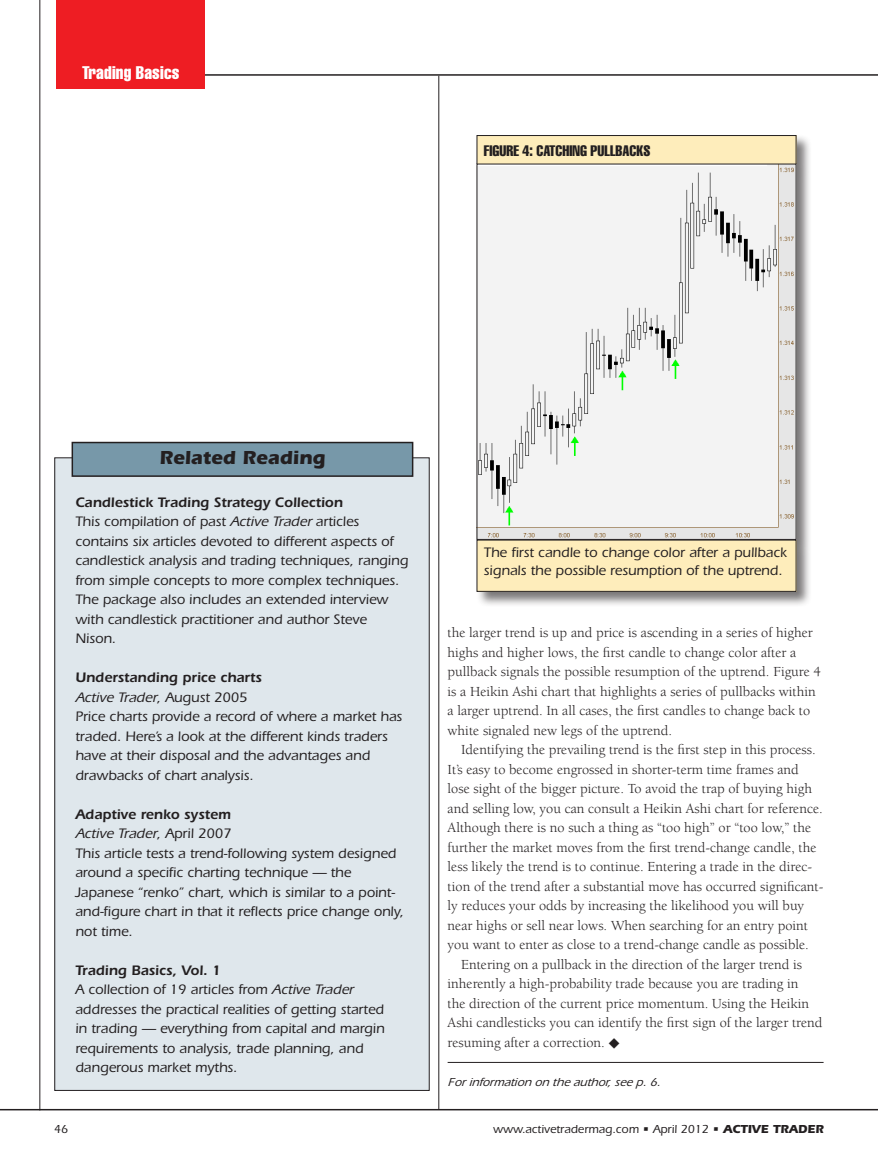
<style>
.page{position:relative;width:878px;height:1161px;background:#fff}
.page>*{position:absolute;margin:0;border:0;box-sizing:border-box;transform-origin:0 0}
.Deck_2__opening_trad{font:700 19.5px "ITC Eras Std";color:#231f20}
.t1{font:18px "Helvetica LT Std Comp";letter-spacing:.01em;color:#fff}
.Figure_Table_Titles{font:15px "Helvetica LT Std Comp";color:#231f20}
.Body_Copy__indent{font:14.25px/19.5px "Berkeley Std";color:#231f20}
.Deck_2__opening_trad-2{font:500 14.25px/19.5px "ITC Eras Std";color:#231f20}
.Body_Copy__no_indent{font:14.25px/19.5px "Berkeley Std";color:#231f20}
.Deck_2__opening_trad-3{font:600 14.25px "ITC Eras Std";color:#231f20}
.Captions{font:500 14.25px/18px "ITC Eras Std";color:#231f20}
.Deck_2__opening_trad-4{font:italic 500 14.25px "ITC Eras Std";letter-spacing:-.04em;color:#231f20}
.t2{font:500 12px "ITC Eras Std";color:#231f20}
.Paragraph_Style_1{font:italic 500 12px "ITC Eras Std";color:#231f20}
.s1{font-style:italic}
.s2{font-style:normal}
.s3{font-family:"Techno";font-size:18px}
.s4{font-weight:700}
</style>
<div class="page">
<hr style="left:0;top:1109px;width:878px;height:1px;background:#231f20">
<hr style="left:438px;top:76px;width:1px;height:1034px;background:#231f20">
<hr style="left:40px;top:0;width:1px;height:1110px;background:#231f20">
<hr style="left:193px;top:74px;width:685px;height:2px;background:#231f20">
<div style="left:57px;top:0;width:148px;height:89px;background:#ee1d23"></div>
<hr style="left:447px;top:1062px;width:376px;height:1px;background:#231f20">
<div style="left:476px;top:134px;width:335px;height:473px;background:#231f20;opacity:.6"></div>
<div style="left:477px;top:136px;width:319px;height:31px;background:#feedbb"></div>
<div style="left:477px;top:135px;width:319px;height:32px;border:1px solid #231f20"></div>
<div style="left:477px;top:540px;width:319px;height:51px;background:#feedbb"></div>
<div style="left:477px;top:540px;width:319px;height:52px;border:1px solid #231f20"></div>
<img style="left:479px;top:166px;width:315px;height:372px">
<div style="left:55px;top:458px;width:374px;height:632px;background:#dfe7ec"></div>
<div style="left:72px;top:443px;width:340px;height:33px;background:#7798a9"></div>
<div style="left:72px;top:442px;width:341px;height:35px;border:2px solid #231f20"></div>
<p class="t1" style="left:82px;top:61px;width:99px">Trading Basics</p>
<p class="Figure_Table_Titles" style="left:484px;top:141px;width:168px">FIGURE 4: CATCHING PULLBACKS</p>
<p class="Deck_2__opening_trad" style="left:159px;top:446px;width:167px">Related Reading</p>
<p class="Deck_2__opening_trad-3" style="left:75px;top:494px;width:269px">Candlestick Trading Strategy Collection</p>
<p class="Deck_2__opening_trad-2" style="left:75px;top:512px;width:334px">This compilation of past <span class="s1">ActiveTrader</span>articles contains six articles devoted to different aspects of candlestick analysis and trading techniques, ranging from simple concepts to more complex techniques.<br>The package also includes an extended interview with candlestick practitioner and author Steve Nison.</p>
<p class="Deck_2__opening_trad-3" style="left:75px;top:669px;width:188px">Understanding price charts</p>
<p class="Deck_2__opening_trad-4" style="left:75px;top:689px;width:174px">ActiveTrader<span class="s2">, August 2005</span></p>
<p class="Deck_2__opening_trad-2" style="left:75px;top:707px;width:328px">Price charts provide a record of where a market has traded. Here’s a look at the different kinds traders have at their disposal and the advantages and drawbacks of chart analysis.</p>
<p class="Deck_2__opening_trad-3" style="left:75px;top:806px;width:157px">Adaptive renko system</p>
<p class="Deck_2__opening_trad-4" style="left:75px;top:826px;width:158px">ActiveTrader<span class="s2">, April 2007</span></p>
<p class="Deck_2__opening_trad-2" style="left:75px;top:843px;width:330px">This article tests a trend-following system designed around a specific charting technique — the Japanese “renko” chart, which is similar to a point&shy;and-figure chart in that it reflects price change only, not time.</p>
<p class="Deck_2__opening_trad-3" style="left:75px;top:962px;width:147px">Trading Basics, Vol. 1</p>
<p class="Deck_2__opening_trad-2" style="left:75px;top:980px;width:311px">A collection of 19 articles from <span class="s1">ActiveTrader </span>addresses the practical realities of getting started in trading — everything from capital and margin requirements to analysis, trade planning, and dangerous market myths.</p>
<p class="Captions" style="left:484px;top:543px;width:304px">The first candle to change color after a pullback signals the possible resumption of the uptrend.</p>
<p class="Body_Copy__no_indent" style="left:447px;top:623px;width:375px">the larger trend is up and price is ascending in a series of higher highs and higher lows, the first candle to change color after a pullback signals the possible resumption of the uptrend. Figure 4 is a Heikin Ashi chart that highlights a series of pullbacks within a larger uptrend. In all cases, the first candles to change back to white signaled new legs of the uptrend.</p>
<p class="Body_Copy__indent" style="left:447px;top:740px;width:377px;text-indent:14px">Identifying the prevailing trend is the first step in this process.<br>It’s easy to become engrossed in shorter-term time frames and lose sight of the bigger picture. To avoid the trap of buying high and selling low, you can consult a Heikin Ashi chart for reference.<br>Although there is no such a thing as “too high” or “too low,” the further the market moves from the first trend-change candle, the less likely the trend is to continue. Entering a trade in the direc&shy;tion of the trend after a substantial move has occurred significant&shy;ly reduces your odds by increasing the likelihood you will buy near highs or sell near lows. When searching for an entry point you want to enter as close to a trend-change candle as possible.</p>
<p class="Body_Copy__indent" style="left:447px;top:955px;width:376px;text-indent:14px">Entering on a pullback in the direction of the larger trend is inherently a high-probability trade because you are trading in<br>the direction of the current price momentum. Using the Heikin Ashi candlesticks you can identify the first sign of the larger trend resuming after a correction. <span class="s3">◆</span></p>
<p class="Paragraph_Style_1" style="left:447px;top:1075px;width:218px">For information on the author, see p. 6.</p>
<p class="t2" style="left:54px;top:1123px;width:16px">46</p>
<p class="t2" style="left:493px;top:1123px;width:332px">www.activetradermag.com • April 2012 • <span class="s4">ACTIVE TRADER</span></p>
</div>
